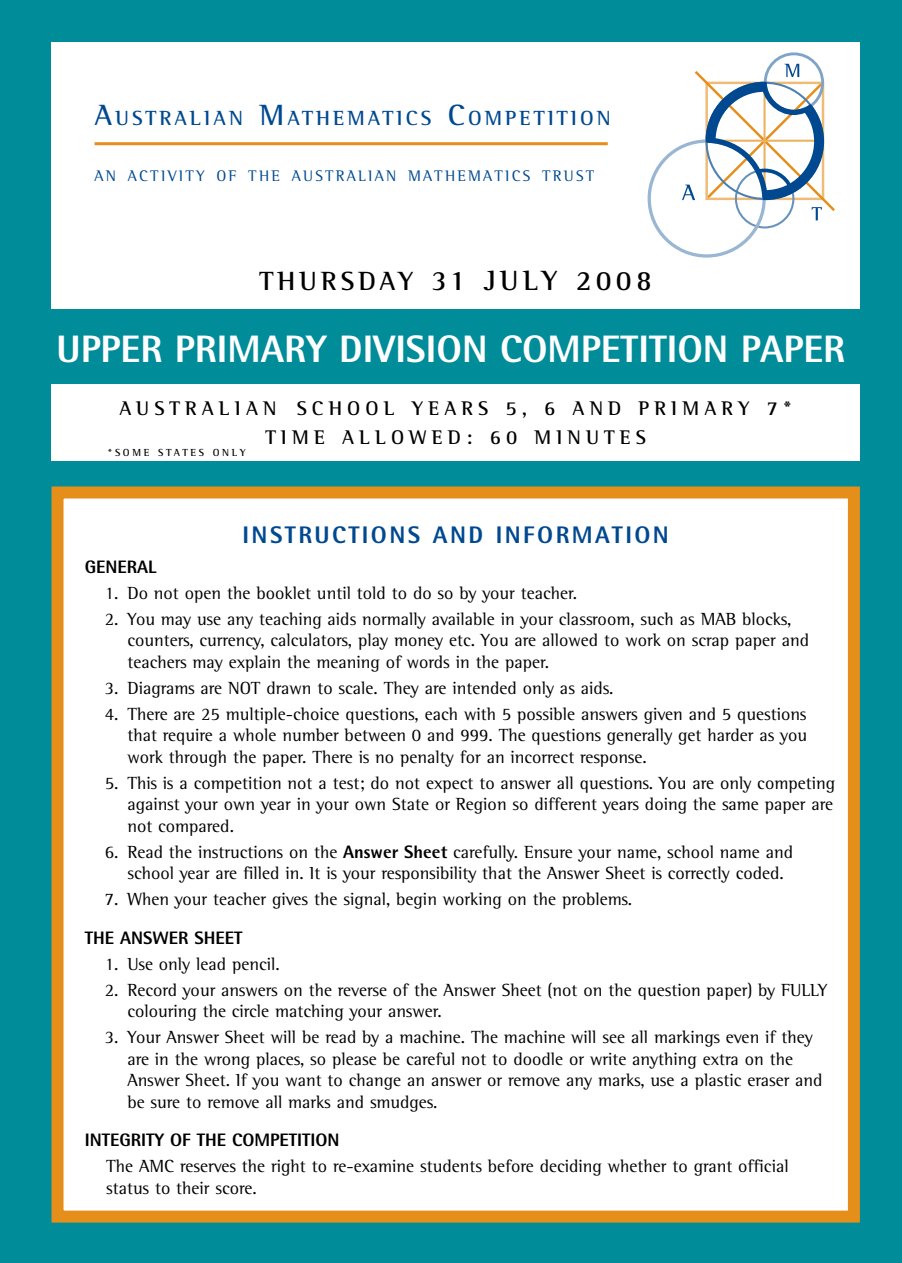
<style>
.page{position:relative;width:902px;height:1263px;background:#fff}
.page>*{position:absolute;margin:0;border:0;box-sizing:border-box;transform-origin:0 0}
.t1{font:800 38.25px "Rotis Semi Sans";color:#fff}
.t2{font:700 28.5px "Rotis Semi Serif";letter-spacing:.15em;color:#000}
.t3{font:800 24px "Rotis Semi Sans";letter-spacing:.1em;color:#004990}
.t4{font:700 21px "Rotis Semi Serif";letter-spacing:.145em;color:#004990}
.t5{font:700 20.25px/28.5px "Rotis Semi Serif";letter-spacing:.25em;color:#000;text-align:center}
.t6{font:18px/21.6px "Rotis Semi Serif";color:#000}
.t7{font:800 18px "Rotis Semi Sans";color:#000}
.t8{font:15.75px "Rotis Semi Serif";letter-spacing:.145em;color:#004990}
.t9{font:700 10.5px "Rotis Semi Serif";letter-spacing:.25em;color:#000}
.s1{font-size:30px}
.s2{font-size:27px}
.s3{font-family:"Rotis Semi Sans";font-weight:800}
</style>
<div class="page">
<div style="left:9px;top:0;width:892px;height:1263px;background:#008c99"></div>
<div style="left:51px;top:42px;width:808px;height:419px;background:#fff"></div>
<hr style="left:95px;top:142px;width:512px;height:3px;background:#e58e1a">
<div style="left:42px;top:309px;width:817px;height:75px;background:#008c99"></div>
<div style="left:57px;top:492px;width:796px;height:724px;background:#fff"></div>
<div style="left:51px;top:486px;width:808px;height:736px;border:12px solid #e58e1a"></div>
<div style="left:0;top:0;width:20px;height:1263px;background:#008c99"></div>
<div style="left:763px;top:52px;width:61px;height:61px;border:3px solid #80a4c8;border-radius:50%"></div>
<svg style="left:647px;top:64px;width:187px;height:194px"></svg>
<p class="t4" style="left:95px;top:106px;width:517px"><span class="s1">A</span>USTRALIAN <span class="s1">M</span>ATHEMATICS <span class="s1">C</span>OMPETITION</p>
<p class="t8" style="left:95px;top:166px;width:501px">AN ACTIVITY OF THE AUSTRALIAN MATHEMATICS TRUST</p>
<h2 class="t2" style="left:259px;top:263px;width:394px"><span class="s2">THURSDAY</span> 31 JULY 2008</h2>
<h1 class="t1" style="left:57px;top:325px;width:790px">UPPER PRIMARY DIVISION COMPETITION PAPER</h1>
<p class="t5" style="left:119px;top:394px;width:673px">AUSTRALIAN SCHOOL YEARS 5, 6 AND PRIMARY 7*<br>TIME ALLOWED: 60 MINUTES</p>
<p class="t9" style="left:108px;top:446px;width:139px">*SOME STATES ONLY</p>
<h3 class="t3" style="left:242px;top:520px;width:428px">INSTRUCTIONS AND INFORMATION</h3>
<p class="t7" style="left:85px;top:555px;width:73px">GENERAL</p>
<p class="t6" style="left:105px;top:582px;width:473px">1. Do not open the booklet until told to do so by your teacher.</p>
<p class="t6" style="left:127px;top:608px;width:683px;text-indent:-23px">2. You may use any teaching aids normally available in your classroom, such as MAB blocks, counters, currency, calculators, play money etc. You are allowed to work on scrap paper and teachers may explain the meaning of words in the paper.</p>
<p class="t6" style="left:105px;top:677px;width:510px">3. Diagrams are NOT drawn to scale. They are intended only as aids.</p>
<p class="t6" style="left:127px;top:703px;width:681px;text-align:justify;text-indent:-23px">4. There are 25 multiple-choice questions, each with 5 possible answers given and 5 questions that require a whole number between 0 and 999. The questions generally get harder as you work through the paper. There is no penalty for an incorrect response.</p>
<p class="t6" style="left:127px;top:772px;width:709px;text-align:justify;text-indent:-23px">5. This is a competition not a test; do not expect to answer all questions. You are only competing against your own year in your own State or Region so different years doing the same paper are not compared.</p>
<p class="t6" style="left:127px;top:841px;width:667px;text-indent:-23px">6. Read the instructions on the <span class="s3">ANSWER SHEET</span> carefully. Ensure your name, school name and school year are filled in. It is your responsibility that the Answer Sheet is correctly coded.</p>
<p class="t6" style="left:105px;top:888px;width:528px">7. When your teacher gives the signal, begin working on the problems.</p>
<p class="t7" style="left:85px;top:926px;width:159px">THE ANSWER SHEET</p>
<p class="t6" style="left:105px;top:953px;width:176px">1. Use only lead pencil.</p>
<p class="t6" style="left:127px;top:979px;width:701px;text-indent:-23px">2. Record your answers on the reverse of the Answer Sheet (not on the question paper) by FULLY colouring the circle matching your answer.</p>
<p class="t6" style="left:127px;top:1026px;width:696px;text-indent:-23px">3. Your Answer Sheet will be read by a machine. The machine will see all markings even if they are in the wrong places, so please be careful not to doodle or write anything extra on the Answer Sheet. If you want to change an answer or remove any marks, use a plastic eraser and be sure to remove all marks and smudges.</p>
<p class="t7" style="left:85px;top:1129px;width:161px">INTEGRITY OF THE COM</p>
<p class="t7" style="left:270px;top:1129px;width:58px">PETITION</p>
<p class="t6" style="left:106px;top:1155px;width:684px">The AMC reserves the right to re-examine students before deciding whether to grant official status to their score.</p>
</div>
